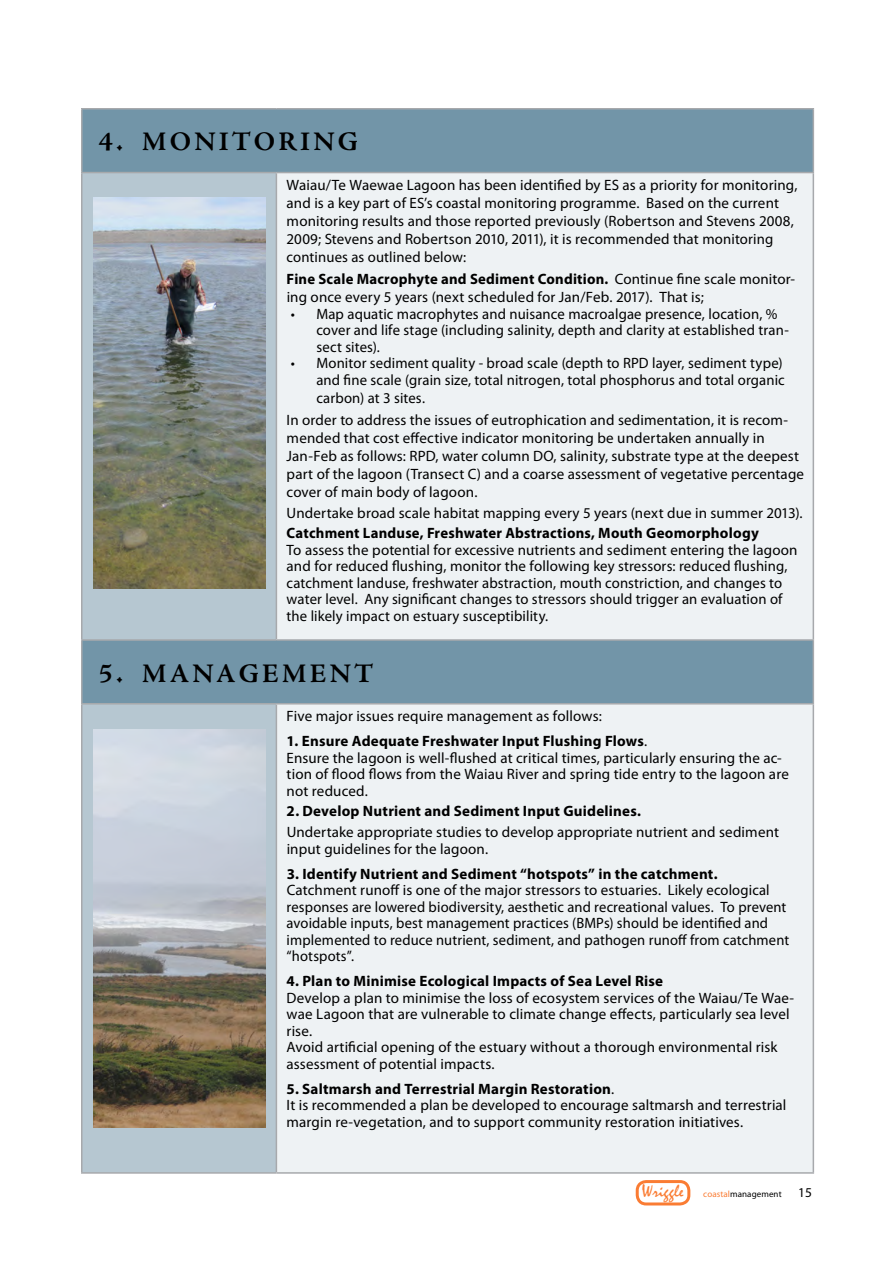
<style>
.page{position:relative;width:893px;height:1263px;background:#fff}
.page>*{position:absolute;margin:0;border:0;box-sizing:border-box;transform-origin:0 0}
.t1{font:700 27px "Adobe Jenson Pro";letter-spacing:.12em;color:#000}
.t2{font:15px/16.5px "Myriad Pro";letter-spacing:.01em;color:#000}
.t3{font:700 15px "Myriad Pro";letter-spacing:.015em;color:#000}
.t4{font:9px "Myriad Pro";letter-spacing:.01em;color:#000}
.s1{font-weight:700}
.s2{font-family:"Mistral";font-size:18px;color:#fa7c33}
.s3{color:#fa7c33}
.s4{font-size:13.5px}
</style>
<div class="page">
<div style="left:636px;top:1180px;width:54px;height:25px;border:3px solid #fa7c33;border-radius:9px"></div>
<div style="left:82px;top:110px;width:731px;height:62px;background:#7295a8"></div>
<svg style="left:82px;top:173px;width:194px;height:999px;fill:#b6c7d1"></svg>
<div style="left:276px;top:173px;width:537px;height:999px;background:#eef2f4"></div>
<hr style="left:813px;top:109px;width:1px;height:63px;background:#a7a9ac">
<hr style="left:81px;top:173px;width:1px;height:466px;background:#a7a9ac">
<hr style="left:276px;top:173px;width:1px;height:466px;background:#a7a9ac">
<hr style="left:813px;top:173px;width:1px;height:466px;background:#a7a9ac">
<hr style="left:813px;top:641px;width:1px;height:62px;background:#a7a9ac">
<hr style="left:81px;top:639px;width:195px;height:2px;background:#a7a9ac">
<hr style="left:276px;top:639px;width:538px;height:2px;background:#a7a9ac">
<hr style="left:81px;top:704px;width:1px;height:468px;background:#a7a9ac">
<hr style="left:276px;top:704px;width:1px;height:468px;background:#a7a9ac">
<hr style="left:813px;top:704px;width:1px;height:468px;background:#a7a9ac">
<hr style="left:81px;top:108px;width:195px;height:2px;background:#a7a9ac">
<hr style="left:81px;top:109px;width:1px;height:63px;background:#a7a9ac">
<hr style="left:276px;top:108px;width:538px;height:2px;background:#a7a9ac">
<hr style="left:81px;top:172px;width:195px;height:1px;background:#a7a9ac">
<hr style="left:276px;top:172px;width:538px;height:1px;background:#a7a9ac">
<hr style="left:81px;top:641px;width:1px;height:62px;background:#a7a9ac">
<hr style="left:81px;top:703px;width:195px;height:1px;background:#a7a9ac">
<hr style="left:276px;top:703px;width:538px;height:1px;background:#a7a9ac">
<hr style="left:81px;top:1172px;width:195px;height:2px;background:#a7a9ac">
<hr style="left:276px;top:1172px;width:538px;height:2px;background:#a7a9ac">
<img style="left:94px;top:729px;width:172px;height:398px">
<img style="left:94px;top:198px;width:172px;height:390px">
<h1 class="t1" style="left:99px;top:127px;width:261px">4. MONITORING</h1>
<p class="t2" style="left:287px;top:176px;width:512px;line-height:18px">Waiau/Te Waewae Lagoon has been identified by ES as a priority for monitoring, and is a key part of ES’s coastal monitoring programme. Based on the current monitoring results and those reported previously (Robertson and Stevens 2008, 2009; Stevens and Robertson 2010, 2011), it is recommended that monitoring continues as outlined below:</p>
<p class="t2" style="left:287px;top:270px;width:510px;line-height:18px"><span class="s1">Fine Scale Macrophyte and Sediment Condition.</span> Continue fine scale monitor&shy;ing once every 5 years (next scheduled for Jan/Feb. 2017). That is;</p>
<p class="t2" style="left:316px;top:305px;width:474px;text-indent:-26px">• Map aquatic macrophytes and nuisance macroalgae presence, location, % cover and life stage (including salinity, depth and clarity at established tran&shy;sect sites).</p>
<p class="t2" style="left:291px;top:355px;width:495px;text-align:right">• Monitor sediment quality - broad scale (depth to RPD layer, sediment type) and fine scale (grain size, total nitrogen, total phosphorus and total organic</p>
<p class="t2" style="left:287px;top:386px;width:503px;line-height:22.2px;text-indent:30px">carbon) at 3 sites.<br>In order to address the issues of eutrophication and sedimentation, it is recom-</p>
<p class="t2" style="left:287px;top:429px;width:519px;line-height:18px">mended that cost effective indicator monitoring be undertaken annually in Jan-Feb as follows: RPD, water column DO, salinity, substrate type at the deepest part of the lagoon (Transect C) and a coarse assessment of vegetative percentage cover of main body of lagoon.</p>
<p class="t2" style="left:287px;top:504px;width:517px">Undertake broad scale habitat mapping every 5 years (next due in summer 2013).</p>
<p class="t3" style="left:287px;top:523px;width:474px">Catchment Landuse, Freshwater Abstractions, Mouth Geomorphology</p>
<p class="t2" style="left:287px;top:541px;width:512px">To assess the potential for excessive nutrients and sediment entering the lagoon and for reduced flushing, monitor the following key stressors: reduced flushing, catchment landuse, freshwater abstraction, mouth constriction, and changes to water level. Any significant changes to stressors should trigger an evaluation of the likely impact on estuary susceptibility.</p>
<h1 class="t1" style="left:99px;top:658px;width:186px">5. MANAGEME</h1>
<h1 class="t1" style="left:330px;top:658px;width:35px">NT</h1>
<p class="t2" style="left:287px;top:707px;width:317px">Five major issues require management as follows:</p>
<p class="t2" style="left:287px;top:732px;width:504px"><span class="s1">1. Ensure Adequate Freshwater Input Flushing Flows</span>.<br>Ensure the lagoon is well-flushed at critical times, particularly ensuring the ac&shy;tion of flood flows from the Waiau River and spring tide entry to the lagoon are not reduced.</p>
<p class="t3" style="left:287px;top:801px;width:356px">2. Develop Nutrient and Sediment Input Guidelines.</p>
<p class="t2" style="left:287px;top:823px;width:494px">Undertake appropriate studies to develop appropriate nutrient and sediment input guidelines for the lagoon.</p>
<p class="t3" style="left:287px;top:864px;width:433px">3. Identify Nutrient and Sediment “hotspots” in the catchment.</p>
<p class="t2" style="left:287px;top:881px;width:504px">Catchment runoff is one of the major stressors to estuaries. Likely ecological responses are lowered biodiversity, aesthetic and recreational values. To prevent avoidable inputs, best management practices (BMPs) should be identified and implemented to reduce nutrient, sediment, and pathogen runoff from catchment “hotspots”.</p>
<p class="t3" style="left:287px;top:971px;width:378px">4. Plan to Minimise Ecological Impacts of Sea Level Rise</p>
<p class="t2" style="left:287px;top:989px;width:509px">Develop a plan to minimise the loss of ecosystem services of the Waiau/Te Wae&shy;wae Lagoon that are vulnerable to climate change effects, particularly sea level rise.<br>Avoid artificial opening of the estuary without a thorough environmental risk assessment of potential impacts.</p>
<p class="t2" style="left:287px;top:1080px;width:501px"><span class="s1">5. Saltmarsh and Terrestrial Margin Restoration</span>.<br>It is recommended a plan be developed to encourage saltmarsh and terrestrial margin re-vegetation, and to support community restoration initiatives.</p>
<p class="t4" style="left:642px;top:1188px;width:172px"><span class="s2">Wriggle</span> <span class="s3">coastal</span>management <span class="s4">15</span></p>
</div>
